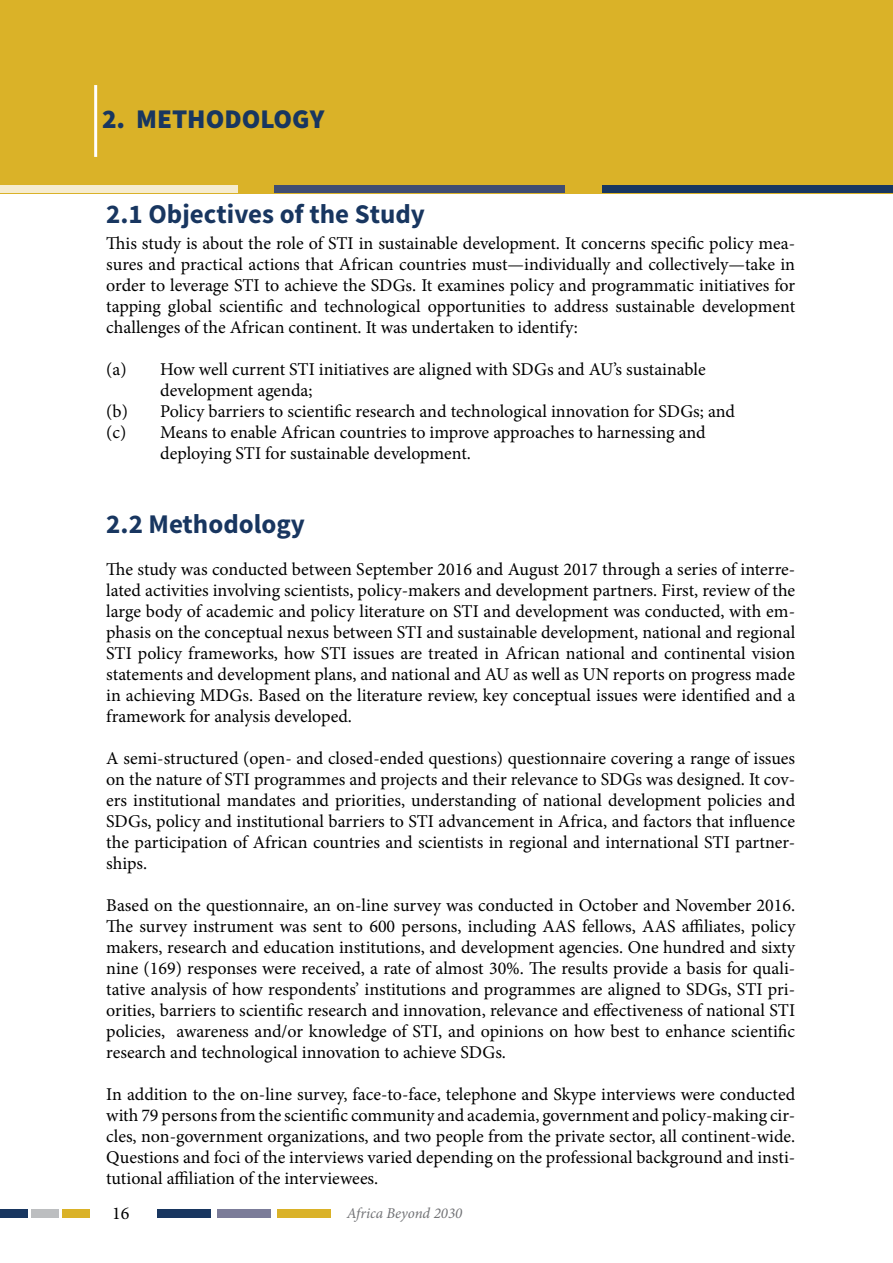
<style>
.page{position:relative;width:893px;height:1263px;background:#fff}
.page>*{position:absolute;margin:0;border:0;box-sizing:border-box;transform-origin:0 0}
.t1{font:700 27px "Source Sans Pro";color:#183660}
.t2{font:900 27px "Source Sans Pro";color:#183660}
.t3{font:18px/21px "Minion Pro";color:#000;text-align:justify}
.t4{font:italic 15px "Minion Pro";color:#717275}
</style>
<div class="page">
<div style="left:0;top:0;width:893px;height:193px;background:#dab228"></div>
<div style="left:0;top:185px;width:237px;height:8px;background:#f6eccf"></div>
<div style="left:275px;top:185px;width:290px;height:8px;background:#404d72"></div>
<div style="left:603px;top:185px;width:290px;height:8px;background:#183660"></div>
<div style="left:277px;top:1209px;width:54px;height:9px;background:#dab228"></div>
<div style="left:218px;top:1209px;width:53px;height:9px;background:#7b7c99"></div>
<div style="left:158px;top:1209px;width:53px;height:9px;background:#183660"></div>
<div style="left:62px;top:1209px;width:28px;height:9px;background:#dab228"></div>
<div style="left:32px;top:1209px;width:27px;height:9px;background:#bcbec0"></div>
<div style="left:1px;top:1209px;width:27px;height:9px;background:#183660"></div>
<hr style="left:94px;top:85px;width:3px;height:72px;background:#fff">
<h1 class="t2" style="left:102px;top:100px;width:224px">2. METHODOLOGY</h1>
<h1 class="t1" style="left:106px;top:197px;width:320px">2.1 Objectives of the Study</h1>
<p class="t3" style="left:106px;top:233px;width:690px">This study is about the role of STI in sustainable development. It concerns specific policy mea&shy;sures and practical actions that African countries must—individually and collectively—take in order to leverage STI to achieve the SDGs. It examines policy and programmatic initiatives for tapping global scientific and technological opportunities to address sustainable development challenges of the African continent. It was undertaken to identify:</p>
<p class="t3" style="left:106px;top:359px;width:601px">(a) How well current STI initiatives are aligned with SDGs and AU’s sustainable</p>
<p class="t3" style="left:160px;top:380px;width:154px">development agenda;</p>
<p class="t3" style="left:106px;top:401px;width:630px">(b) Policy barriers to scientific research and technological innovation for SDGs; and</p>
<p class="t3" style="left:106px;top:422px;width:601px">(c) Means to enable African countries to improve approaches to harnessing and</p>
<p class="t3" style="left:160px;top:443px;width:312px">deploying STI for sustainable development.</p>
<h1 class="t1" style="left:106px;top:507px;width:200px">2.2 Methodology</h1>
<p class="t3" style="left:106px;top:559px;width:690px">The study was conducted between September 2016 and August 2017 through a series of interre&shy;lated activities involving scientists, policy-makers and development partners. First, review of the large body of academic and policy literature on STI and development was conducted, with em&shy;phasis on the conceptual nexus between STI and sustainable development, national and regional STI policy frameworks, how STI issues are treated in African national and continental vision statements and development plans, and national and AU as well as UN reports on progress made in achieving MDGs. Based on the literature review, key conceptual issues were identified and a framework for analysis developed.</p>
<p class="t3" style="left:106px;top:748px;width:690px">A semi-structured (open- and closed-ended questions) questionnaire covering a range of issues on the nature of STI programmes and projects and their relevance to SDGs was designed. It cov&shy;ers institutional mandates and priorities, understanding of national development policies and SDGs, policy and institutional barriers to STI advancement in Africa, and factors that influence the participation of African countries and scientists in regional and international STI partner&shy;ships.</p>
<p class="t3" style="left:106px;top:895px;width:690px">Based on the questionnaire, an on-line survey was conducted in October and November 2016.<br>The survey instrument was sent to 600 persons, including AAS fellows, AAS affiliates, policy makers, research and education institutions, and development agencies. One hundred and sixty nine (169) responses were received, a rate of almost 30%. The results provide a basis for quali&shy;tative analysis of how respondents’ institutions and programmes are aligned to SDGs, STI pri&shy;orities, barriers to scientific research and innovation, relevance and effectiveness of national STI policies, awareness and/or knowledge of STI, and opinions on how best to enhance scientific research and technological innovation to achieve SDGs.</p>
<p class="t3" style="left:106px;top:1084px;width:690px">In addition to the on-line survey, face-to-face, telephone and Skype interviews were conducted with 79 persons from the scientific community and academia, government and policy-making cir&shy;cles, non-government organizations, and two people from the private sector, all continent-wide.<br>Questions and foci of the interviews varied depending on the professional background and insti&shy;tutional affiliation of the interviewees.</p>
<p class="t3" style="left:112px;top:1202px;width:19px">16</p>
<p class="t4" style="left:347px;top:1203px;width:117px">Africa Beyond 2030</p>
</div>
